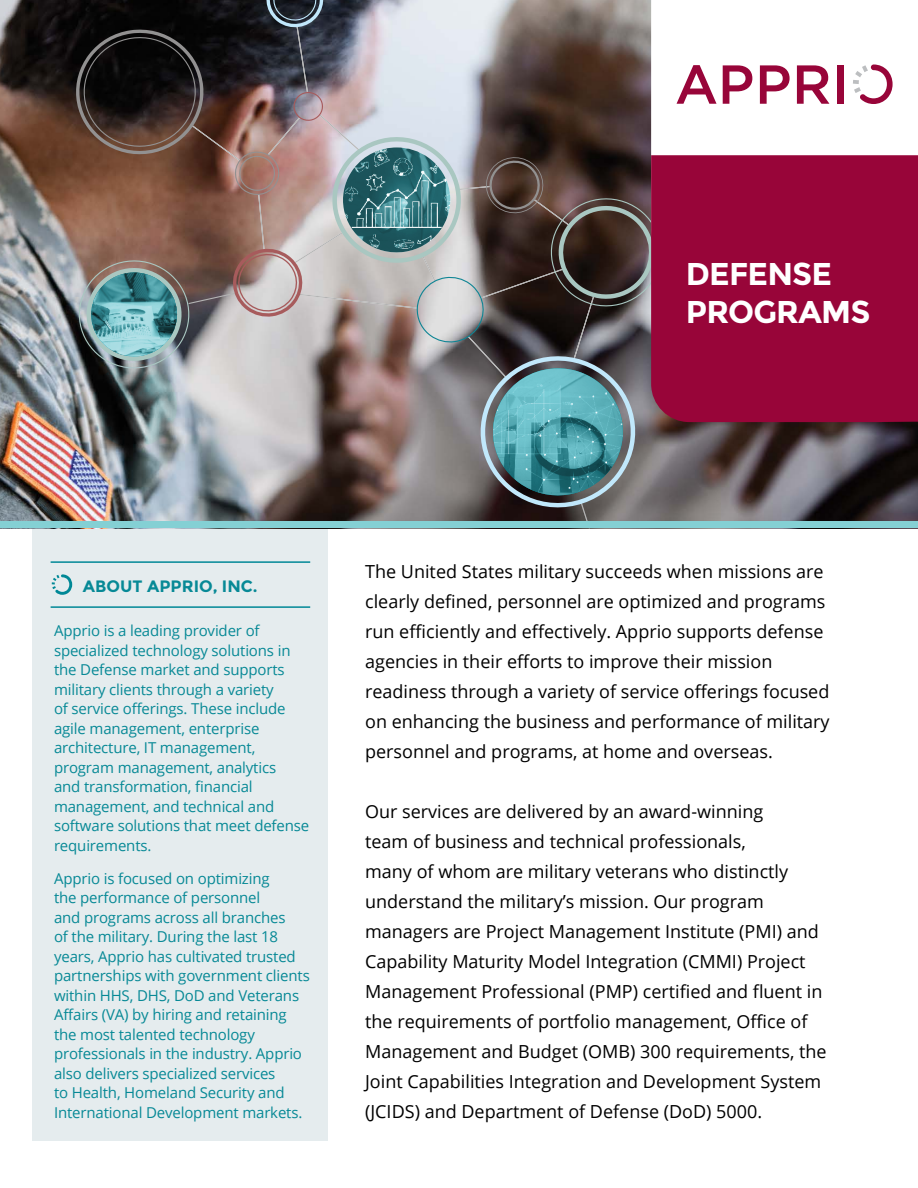
<style>
.page{position:relative;width:918px;height:1188px;background:#fff}
.page>*{position:absolute;margin:0;border:0;box-sizing:border-box;transform-origin:0 0}
.t1{font:700 31.5px/37.5px "Montserrat";letter-spacing:-.025em;color:#fff}
.t2{font:18px/30px "Open Sans";color:#000}
.t3{font:700 16.5px "Montserrat";color:#078996}
.t4{font:15px/19.5px "Open Sans";letter-spacing:-.01em;color:#078996}
</style>
<div class="page">
<div style="left:33px;top:505px;width:295px;height:635px;background:#e5ecee"></div>
<img style="left:0;top:0;width:918px;height:521px">
<img style="left:69px;top:0;width:598px;height:521px">
<img style="left:486px;top:368px;width:140px;height:130px">
<img style="left:87px;top:272px;width:95px;height:86px">
<hr style="left:51px;top:561px;width:259px;height:2px;background:#008896">
<hr style="left:51px;top:606px;width:259px;height:2px;background:#008896">
<svg style="left:52px;top:574px;width:20px;height:21px"></svg>
<svg style="left:651px;top:0;width:267px;height:155px"></svg>
<div style="left:651px;top:155px;width:267px;height:267px;background:#980539"></div>
<svg style="left:677px;top:65px;width:40px;height:39px"></svg>
<svg style="left:723px;top:65px;width:29px;height:39px"></svg>
<svg style="left:760px;top:65px;width:30px;height:39px"></svg>
<svg style="left:797px;top:65px;width:32px;height:39px"></svg>
<div style="left:838px;top:65px;width:6px;height:39px;background:#980539"></div>
<svg style="left:853px;top:64px;width:40px;height:40px"></svg>
<div style="left:0;top:521px;width:918px;height:7px;background:#84d0d4"></div>
<p class="t1" style="left:686px;top:256px;width:186px">DEFENSE<br>PROGRAMS</p>
<p class="t3" style="left:83px;top:576px;width:176px">ABOUT APPRIO, INC.</p>
<p class="t4" style="left:54px;top:621px;width:257px">Apprio is a leading provider of specialized technology solutions in the Defense market and supports military clients through a variety<br>of service offerings. These include agile management, enterprise architecture, IT management, program management, analytics<br>and transformation, financial management, and technical and software solutions that meet defense requirements.</p>
<p class="t4" style="left:54px;top:868px;width:257px">Apprio is focused on optimizing<br>the performance of personnel<br>and programs across all branches<br>of the military. During the last 18 years, Apprio has cultivated trusted partnerships with government clients within HHS, DHS, DoD and Veterans Affairs (VA) by hiring and retaining the most talented technology professionals in the industry. Apprio also delivers specialized services<br>to Health, Homeland Security and International Development markets.</p>
<p class="t2" style="left:365px;top:556px;width:466px">The United States military succeeds when missions are clearly defined, personnel are optimized and programs run efficiently and effectively. Apprio supports defense agencies in their efforts to improve their mission readiness through a variety of service offerings focused on enhancing the business and performance of military personnel and programs, at home and overseas.</p>
<p class="t2" style="left:365px;top:796px;width:463px">Our services are delivered by an award-winning<br>team of business and technical professionals,<br>many of whom are military veterans who distinctly understand the military’s mission. Our program managers are Project Management Institute (PMI) and Capability Maturity Model Integration (CMMI) Project Management Professional (PMP) certified and fluent in the requirements of portfolio management, Office of Management and Budget (OMB) 300 requirements, the Joint Capabilities Integration and Development System (JCIDS) and Department of Defense (DoD) 5000.</p>
</div>
